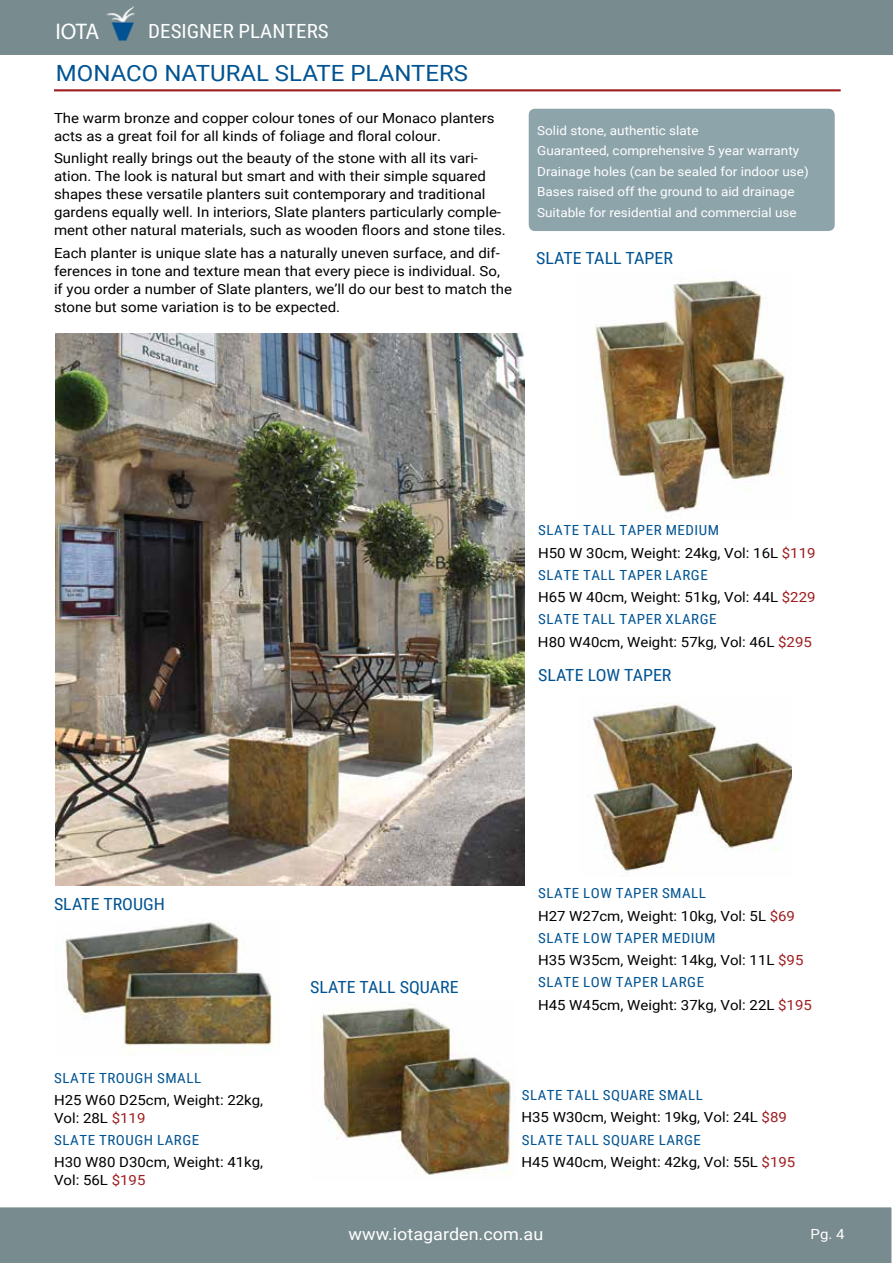
<style>
.page{position:relative;width:893px;height:1263px;background:#fff}
.page>*{position:absolute;margin:0;border:0;box-sizing:border-box;transform-origin:0 0}
.t1{font:22.65px "Myriad Pro";color:#fff}
.t2{font:22.35px "Roboto";color:#005392;scale:1.08 1}
.t3{font:19.5px "Roboto Condensed";color:#fff;scale:1.08 1}
.t4{font:16.8px "Roboto Condensed";color:#005392;scale:1.08 1}
.t5{font:16.8px "Roboto";color:#fff;scale:1.08 1}
.t6{font:13.95px/18px "Roboto";color:#000;scale:1.08 1}
.t7{font:13.95px "Roboto Condensed";letter-spacing:.035em;color:#005392;scale:1.08 1}
.t8{font:13.95px "Roboto";color:#fff;scale:1.08 1}
.t9{font:12.6px/20.4px "Roboto";color:#fff;scale:1.08 1}
.s1{color:#9e1d20}
</style>
<div class="page">
<div style="left:0;top:0;width:893px;height:54px;background:#788b8f"></div>
<img style="left:106px;top:6px;width:29px;height:35px">
<div style="left:0;top:1207px;width:892px;height:56px;background:#788b8f"></div>
<img style="left:65px;top:922px;width:208px;height:131px">
<div style="left:527px;top:107px;width:310px;height:126px;background:#8da4aa;border-radius:9px"></div>
<div style="left:524px;top:104px;width:315px;height:131px;border:4px solid #fff;border-radius:9px"></div>
<img style="left:594px;top:280px;width:191px;height:233px">
<img style="left:321px;top:1007px;width:195px;height:168px">
<hr style="left:54px;top:89px;width:787px;height:2px;background:#9e1d20">
<img style="left:56px;top:333px;width:468px;height:553px">
<img style="left:592px;top:703px;width:200px;height:170px">
<h1 class="t1" style="left:56px;top:18px;width:45px">IOTA</h1>
<h3 class="t3" style="left:148px;top:18px;width:169px">DESIGNER PLANTERS</h3>
<h2 class="t2" style="left:56px;top:58px;width:383px">MONACO NATURAL SLATE PLANTERS</h2>
<p class="t6" style="left:54px;top:109px;width:409px">The warm bronze and copper colour tones of our Monaco planters acts as a great foil for all kinds of foliage and floral colour.</p>
<p class="t6" style="left:54px;top:149px;width:420px">Sunlight really brings out the beauty of the stone with all its vari&shy;ation. The look is natural but smart and with their simple squared shapes these versatile planters suit contemporary and traditional gardens equally well. In interiors, Slate planters particularly comple&shy;ment other natural materials, such as wooden floors and stone tiles.</p>
<p class="t6" style="left:54px;top:243px;width:426px">Each planter is unique slate has a naturally uneven surface, and dif&shy;ferences in tone and texture mean that every piece is individual. So, if you order a number of Slate planters, we’ll do our best to match the stone but some variation is to be expected.</p>
<p class="t9" style="left:537px;top:120px;width:253px">Solid stone, authentic slate<br>Guaranteed, comprehensive 5 year warranty Drainage holes (can be sealed for indoor use)<br>Bases raised off the ground to aid drainage Suitable for residential and commercial use</p>
<p class="t4" style="left:536px;top:247px;width:128px">SLATE TALL TAPER</p>
<p class="t7" style="left:538px;top:521px;width:169px">SLATE TALL TAPER MEDIUM</p>
<p class="t6" style="left:538px;top:543px;width:258px">H50 W 30cm, Weight: 24kg, Vol: 16L <span class="s1">$119</span></p>
<p class="t7" style="left:538px;top:565px;width:158px">SLATE TALL TAPER LARGE</p>
<p class="t6" style="left:538px;top:588px;width:258px">H65 W 40cm, Weight: 51kg, Vol: 44L <span class="s1">$229</span></p>
<p class="t7" style="left:538px;top:610px;width:167px">SLATE TALL TAPER XLARGE</p>
<p class="t6" style="left:538px;top:632px;width:255px">H80 W40cm, Weight: 57kg, Vol: 46L <span class="s1">$295</span></p>
<p class="t4" style="left:538px;top:663px;width:125px">SLATE LOW TAPER</p>
<p class="t4" style="left:54px;top:892px;width:104px">SLATE TROUGH</p>
<p class="t7" style="left:54px;top:1068px;width:138px">SLATE TROUGH SMALL</p>
<p class="t6" style="left:54px;top:1090px;width:195px">H25 W60 D25cm, Weight: 22kg,<br>Vol: 28L <span class="s1">$119</span></p>
<p class="t7" style="left:54px;top:1130px;width:136px">SLATE TROUGH LARGE</p>
<p class="t6" style="left:54px;top:1153px;width:195px">H30 W80 D30cm, Weight: 41kg,<br>Vol: 56L <span class="s1">$195</span></p>
<p class="t4" style="left:310px;top:975px;width:139px">SLATE TALL SQUARE</p>
<p class="t7" style="left:538px;top:884px;width:157px">SLATE LOW TAPER SMALL</p>
<p class="t6" style="left:538px;top:906px;width:239px">H27 W27cm, Weight: 10kg, Vol: 5L <span class="s1">$69</span></p>
<p class="t7" style="left:538px;top:928px;width:166px">SLATE LOW TAPER MEDIUM</p>
<p class="t6" style="left:538px;top:951px;width:247px">H35 W35cm, Weight: 14kg, Vol: 11L <span class="s1">$95</span></p>
<p class="t7" style="left:538px;top:973px;width:155px">SLATE LOW TAPER LARGE</p>
<p class="t6" style="left:538px;top:995px;width:255px">H45 W45cm, Weight: 37kg, Vol: 22L <span class="s1">$195</span></p>
<p class="t7" style="left:522px;top:1085px;width:169px">SLATE TALL SQUARE SMALL</p>
<p class="t6" style="left:521px;top:1108px;width:247px">H35 W30cm, Weight: 19kg, Vol: 24L <span class="s1">$89</span></p>
<p class="t7" style="left:522px;top:1130px;width:167px">SLATE TALL SQUARE LARGE</p>
<p class="t6" style="left:521px;top:1152px;width:255px">H45 W40cm, Weight: 42kg, Vol: 55L <span class="s1">$195</span></p>
<p class="t5" style="left:349px;top:1222px;width:182px">www.iotagarden.com.au</p>
<p class="t8" style="left:811px;top:1224px;width:33px">Pg. 4</p>
</div>
